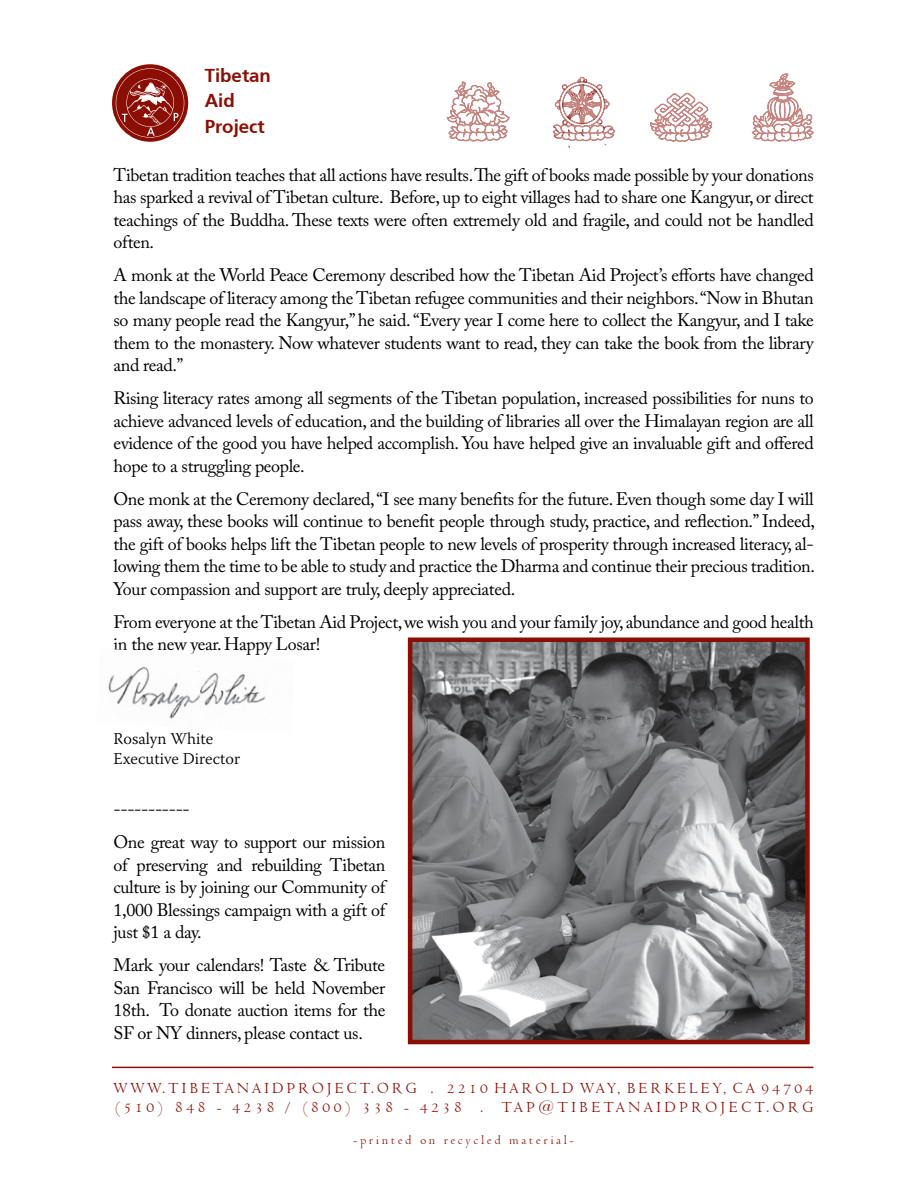
<style>
.page{position:relative;width:918px;height:1188px;background:#fff}
.page>*{position:absolute;margin:0;border:0;box-sizing:border-box;transform-origin:0 0}
.t1{font:700 18.6px/25.5px "Frutiger";color:#8b0e04}
.t2{font:18px/22.5px "Adobe Caslon Pro";letter-spacing:-.02em;color:#000;text-align:justify}
.t3{font:16.5px/19.8px "Venetian 301 BT";letter-spacing:.16em;color:#8b0e04}
.t4{font:300 16.5px/19.8px "Warnock Pro";color:#000}
.t5{font:13.5px "Venetian 301 BT";color:#8b0e04}
</style>
<div class="page">
<svg style="left:553px;top:77px;width:62px;height:71px"></svg>
<svg style="left:650px;top:93px;width:62px;height:49px"></svg>
<svg style="left:447px;top:81px;width:63px;height:61px"></svg>
<svg style="left:752px;top:74px;width:62px;height:68px"></svg>
<svg style="left:112px;top:64px;width:76px;height:78px"></svg>
<svg style="left:116px;top:68px;width:68px;height:70px;background:#a6473f"></svg>
<img style="left:413px;top:643px;width:392px;height:396px">
<div style="left:408px;top:638px;width:402px;height:406px;border:4px solid #8b0e04"></div>
<img style="left:108px;top:666px;width:158px;height:53px">
<hr style="left:112px;top:1067px;width:701px;height:1px;background:#8b0e04">
<p class="t1" style="left:205px;top:62px;width:68px">Tibetan<br>Aid<br>Project</p>
<p class="t2" style="left:114px;top:163px;width:702px">Tibetan tradition teaches that all actions have results. The gift of books made possible by your donations has sparked a revival of Tibetan culture. Before, up to eight villages had to share one Kangyur, or direct teachings of the Buddha. These texts were often extremely old and fragile, and could not be handled often.</p>
<p class="t2" style="left:114px;top:264px;width:702px">A monk at the World Peace Ceremony described how the Tibetan Aid Project’s efforts have changed the landscape of literacy among the Tibetan refugee communities and their neighbors. “Now in Bhutan so many people read the Kangyur,” he said. “Every year I come here to collect the Kangyur, and I take them to the monastery. Now whatever students want to read, they can take the book from the library and read.”</p>
<p class="t2" style="left:114px;top:387px;width:702px">Rising literacy rates among all segments of the Tibetan population, increased possibilities for nuns to achieve advanced levels of education, and the building of libraries all over the Himalayan region are all evidence of the good you have helped accomplish. You have helped give an invaluable gift and offered hope to a struggling people.</p>
<p class="t2" style="left:114px;top:487px;width:703px">One monk at the Ceremony declared, “I see many benefits for the future. Even though some day I will pass away, these books will continue to benefit people through study, practice, and reflection.” Indeed, the gift of books helps lift the Tibetan people to new levels of prosperity through increased literacy, al&shy;lowing them the time to be able to study and practice the Dharma and continue their precious tradition.<br>Your compassion and support are truly, deeply appreciated.</p>
<p class="t2" style="left:114px;top:610px;width:702px">From everyone at the Tibetan Aid Project, we wish you and your family joy, abundance and good health in the new year. Happy Losar!</p>
<p class="t4" style="left:114px;top:729px;width:128px">Rosalyn White<br>Executive Director</p>
<p class="t2" style="left:114px;top:793px;width:273px;line-height:33px">-----------<br>One great way to support our mission</p>
<p class="t2" style="left:114px;top:853px;width:273px">of preserving and rebuilding Tibetan culture is by joining our Community of 1,000 Blessings campaign with a gift of just $1 a day.</p>
<p class="t2" style="left:114px;top:954px;width:273px">Mark your calendars! Taste &amp; Tribute San Francisco will be held November 18th. To donate auction items for the SF or NY dinners, please contact us.</p>
<p class="t3" style="left:114px;top:1078px;width:702px">WWW.TIBETANAIDPROJECT.ORG . 2210 HAROLD WAY, BERKELEY, CA 94704 (510) 848 - 4238 / (800) 338 - 4238 . TAP@TIBETANAIDPROJECT.ORG</p>
<p class="t5" style="left:353px;top:1132px;width:222px">-PRINTED ON RECYCLED MATERIAL-</p>
</div>
